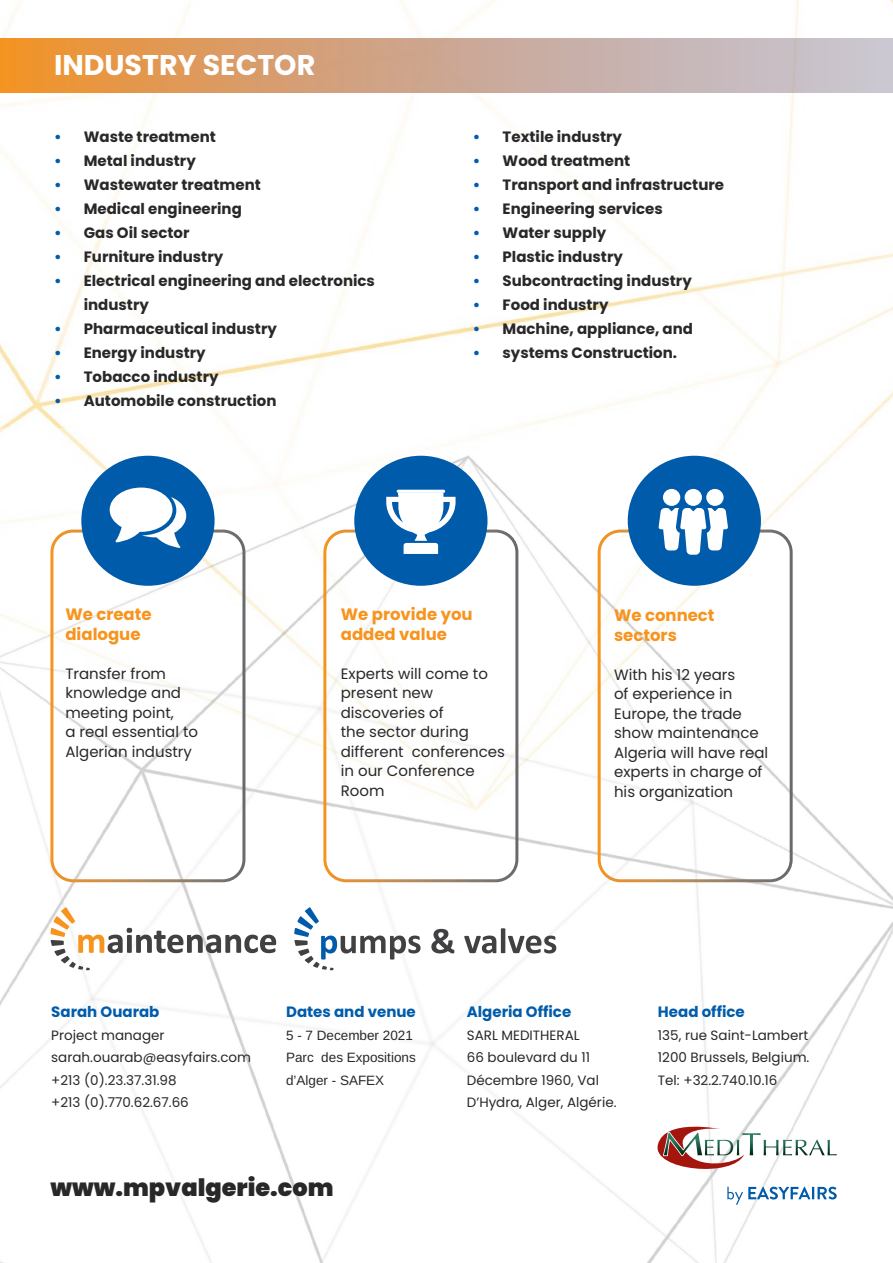
<style>
.page{position:relative;width:893px;height:1263px;background:#fff}
.page>*{position:absolute;margin:0;border:0;box-sizing:border-box;transform-origin:0 0}
.t1{font:700 28.5px "Poppins";color:#fff}
.t2{font:900 24px "Poppins";color:#292829}
.t3{font:700 16.5px/19.5px "Poppins";color:#f7941e}
.t4{font:700 15px/24px "Poppins";color:#292829}
.t5{font:15px/19.5px "Poppins";color:#292829}
.t6{font:700 15px "Poppins";color:#005cab}
.t7{font:13.5px/22.5px "Poppins";color:#292829}
.t8{font:13.5px/22.5px "Helvetica";letter-spacing:.005em;color:#292829}
.s1{color:#005cab}
</style>
<div class="page">
<img style="left:0;top:0;width:893px;height:428px">
<img style="left:0;top:428px;width:893px;height:835px">
<svg style="left:727px;top:1187px;width:110px;height:18px"></svg>
<svg style="left:654px;top:1117px;width:183px;height:61px"></svg>
<svg style="left:0;top:38px;width:893px;height:54px;background:#d2a88a"></svg>
<div style="left:50px;top:529px;width:195px;height:353px;border:3px solid #fff;border-radius:21px"></div>
<div style="left:323px;top:529px;width:195px;height:353px;border:3px solid #fff;border-radius:21px"></div>
<div style="left:598px;top:529px;width:195px;height:353px;border:3px solid #fff;border-radius:21px"></div>
<div style="left:81px;top:456px;width:134px;height:130px;background:#005cab;border-radius:50%"></div>
<div style="left:354px;top:456px;width:133px;height:130px;background:#005cab;border-radius:50%"></div>
<div style="left:628px;top:456px;width:133px;height:130px;background:#005cab;border-radius:50%"></div>
<svg style="left:110px;top:488px;width:76px;height:60px"></svg>
<hr style="left:397px;top:490px;width:48px;height:3px;background:#fff;border-radius:2px">
<svg style="left:386px;top:493px;width:70px;height:61px"></svg>
<hr style="left:398px;top:493px;width:45px;height:2px;background:#fff">
<div style="left:685px;top:489px;width:17px;height:17px;background:#fff;border-radius:50%"></div>
<div style="left:706px;top:489px;width:18px;height:17px;background:#fff;border-radius:50%"></div>
<div style="left:663px;top:489px;width:17px;height:17px;background:#fff;border-radius:50%"></div>
<svg style="left:659px;top:508px;width:69px;height:47px"></svg>
<svg style="left:50px;top:907px;width:226px;height:63px"></svg>
<svg style="left:294px;top:907px;width:127px;height:63px"></svg>
<svg style="left:431px;top:929px;width:23px;height:24px"></svg>
<svg style="left:464px;top:928px;width:92px;height:25px"></svg>
<h1 class="t1" style="left:54px;top:48px;width:263px">INDUSTRY SECTOR</h1>
<p class="t4" style="left:54px;top:125px;width:163px"><span class="s1">•</span> Waste treatment</p>
<p class="t4" style="left:54px;top:149px;width:143px"><span class="s1">•</span> Metal industry</p>
<p class="t4" style="left:54px;top:173px;width:208px"><span class="s1">•</span> Wastewater treatment</p>
<p class="t4" style="left:54px;top:197px;width:189px"><span class="s1">•</span> Medical engineering</p>
<p class="t4" style="left:54px;top:221px;width:137px"><span class="s1">•</span> Gas Oil sector</p>
<p class="t4" style="left:54px;top:245px;width:171px"><span class="s1">•</span> Furniture industry</p>
<p class="t4" style="left:84px;top:269px;width:293px;text-indent:-30px"><span class="s1">•</span> Electrical engineering and electronics industry</p>
<p class="t4" style="left:54px;top:317px;width:224px"><span class="s1">•</span> Pharmaceutical industry</p>
<p class="t4" style="left:54px;top:341px;width:153px"><span class="s1">•</span> Energy industry</p>
<p class="t4" style="left:54px;top:365px;width:166px"><span class="s1">•</span> Tobacco industry</p>
<p class="t4" style="left:54px;top:389px;width:224px"><span class="s1">•</span> Automobile construction</p>
<p class="t4" style="left:473px;top:125px;width:151px"><span class="s1">•</span> Textile industry</p>
<p class="t4" style="left:473px;top:149px;width:159px"><span class="s1">•</span> Wood treatment</p>
<p class="t4" style="left:473px;top:173px;width:253px"><span class="s1">•</span> Transport and infrastructure</p>
<p class="t4" style="left:473px;top:197px;width:192px"><span class="s1">•</span> Engineering services</p>
<p class="t4" style="left:473px;top:221px;width:135px"><span class="s1">•</span> Water supply</p>
<p class="t4" style="left:473px;top:245px;width:152px"><span class="s1">•</span> Plastic industry</p>
<p class="t4" style="left:473px;top:269px;width:220px"><span class="s1">•</span> Subcontracting industry</p>
<p class="t4" style="left:473px;top:293px;width:137px"><span class="s1">•</span> Food industry</p>
<p class="t4" style="left:473px;top:317px;width:222px"><span class="s1">•</span> Machine, appliance, and</p>
<p class="t4" style="left:473px;top:341px;width:206px"><span class="s1">•</span> systems Construction.</p>
<p class="t3" style="left:65px;top:605px;width:88px">We create dialogue</p>
<p class="t5" style="left:65px;top:664px;width:134px">Transfer from knowledge and meeting point,<br>a real essential to<br>Algerian industry</p>
<p class="t3" style="left:341px;top:605px;width:133px">We provide you added value</p>
<p class="t5" style="left:341px;top:664px;width:166px">Experts will come to present new discoveries of<br>the sector during different conferences in our Conference<br>Room</p>
<p class="t3" style="left:614px;top:606px;width:102px">We connect sectors</p>
<p class="t5" style="left:614px;top:665px;width:156px">With his 12 years<br>of experience in<br>Europe, the trade show maintenance<br>Algeria will have real experts in charge of his organization</p>
<p class="t6" style="left:51px;top:1003px;width:110px">Sarah Ouarab</p>
<p class="t7" style="left:51px;top:1024px;width:201px">Project manager sarah.ouarab@easyfairs.com +213 (0).23.37.31.98<br>+213 (0).770.62.67.66</p>
<p class="t6" style="left:286px;top:1003px;width:131px">Dates and venue</p>
<p class="t8" style="left:286px;top:1024px;width:131px">5 - 7 December 2021<br>Parc des Expositions d’Alger - SAFEX</p>
<p class="t6" style="left:467px;top:1003px;width:106px">Algeria Office</p>
<p class="t7" style="left:467px;top:1024px;width:151px">SARL MEDITHERAL<br>66 boulevard du 11<br>Décembre 1960, Val<br>D’Hydra, Alger, Algérie.</p>
<p class="t6" style="left:658px;top:1003px;width:88px">Head office</p>
<p class="t7" style="left:658px;top:1024px;width:153px;text-align:justify">135, rue Saint-Lambert 1200 Brussels, Belgium.<br>Tel: +32.2.740.10.16</p>
<h2 class="t2" style="left:50px;top:1174px;width:285px">www.mpvalgerie.com</h2>
</div>
